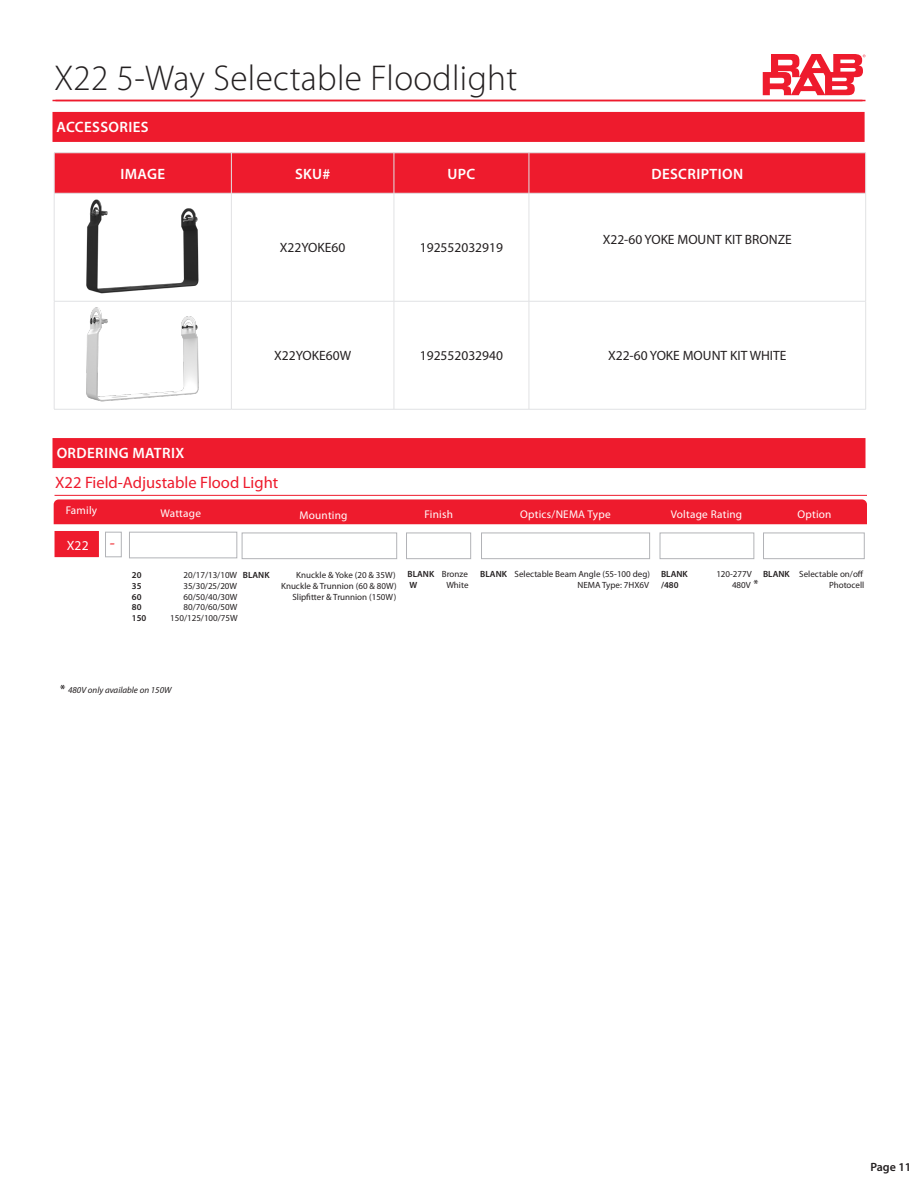
<style>
.page{position:relative;width:918px;height:1188px;background:#fff}
.page>*{position:absolute;margin:0;border:0;box-sizing:border-box;transform-origin:0 0}
.t1{font:300 36px "Myriad Pro";letter-spacing:.01em;color:#231f20}
.t2{font:18px "Minion Pro";color:#ee1d23}
.Text_Head_C{font:16.5px "Myriad Pro";color:#ee1b2d}
.t3{font:600 15px "Myriad Pro";letter-spacing:.025em;color:#fff}
.t4{font:13.5px "Myriad Pro";color:#231f20}
.t5{font:13.5px "Myriad Pro";color:#fff}
.t6{font:600 12px "Myriad Pro";color:#231f20}
.t7{font:12px "Myriad Pro";color:#231f20}
.t8{font:11.25px "Myriad Pro";letter-spacing:.02em;color:#fff}
.t9{font:9px/10.8px "Myriad Pro";color:#231f20;text-align:right}
.t10{font:600 9px "Myriad Pro";color:#231f20}
.t11{font:italic 9px "Myriad Pro";color:#231f20}
.s1{font-weight:600}
.s2{font-weight:600;font-style:normal;font-size:12px}
</style>
<div class="page">
<hr style="left:52px;top:100px;width:810px;height:1px;background:#ee1b2d">
<svg style="left:763px;top:54px;width:102px;height:41px"></svg>
<hr style="left:56px;top:100px;width:810px;height:1px;background:#ee1b2d">
<div style="left:52px;top:438px;width:814px;height:30px;background:#ee1b2d"></div>
<div style="left:55px;top:531px;width:44px;height:26px;background:#ee1b2d"></div>
<div style="left:54px;top:499px;width:813px;height:25px;background:#ee1b2d"></div>
<div style="left:105px;top:532px;width:17px;height:25px;border:1px solid #b2b3b7"></div>
<div style="left:242px;top:533px;width:155px;height:26px;background:#fff;border:1px solid #b2b3b7"></div>
<div style="left:406px;top:533px;width:65px;height:26px;border:1px solid #b2b3b7"></div>
<div style="left:129px;top:532px;width:108px;height:26px;background:#fff;border:1px solid #b2b3b7"></div>
<div style="left:481px;top:533px;width:169px;height:26px;border:1px solid #b2b3b7"></div>
<div style="left:660px;top:533px;width:94px;height:26px;border:1px solid #b2b3b7"></div>
<div style="left:763px;top:533px;width:102px;height:26px;border:1px solid #b2b3b7"></div>
<hr style="left:55px;top:495px;width:812px;height:1px;background:#ee1b2d">
<div style="left:52px;top:112px;width:813px;height:30px;background:#ee1b2d"></div>
<div style="left:55px;top:154px;width:810px;height:39px;background:#ee1b2d"></div>
<hr style="left:54px;top:153px;width:177px;height:1px;background:#e1e2e4">
<hr style="left:54px;top:153px;width:1px;height:40px;background:#e1e2e4">
<hr style="left:231px;top:153px;width:163px;height:1px;background:#e1e2e4">
<hr style="left:231px;top:153px;width:1px;height:40px;background:#e1e2e4">
<hr style="left:394px;top:153px;width:135px;height:1px;background:#e1e2e4">
<hr style="left:394px;top:153px;width:1px;height:40px;background:#e1e2e4">
<hr style="left:529px;top:153px;width:337px;height:1px;background:#e1e2e4">
<hr style="left:529px;top:153px;width:1px;height:40px;background:#e1e2e4">
<hr style="left:865px;top:153px;width:1px;height:40px;background:#e1e2e4">
<hr style="left:54px;top:193px;width:177px;height:1px;background:#e1e2e4">
<hr style="left:54px;top:193px;width:1px;height:108px;background:#e1e2e4">
<hr style="left:231px;top:193px;width:163px;height:1px;background:#e1e2e4">
<hr style="left:231px;top:193px;width:1px;height:108px;background:#e1e2e4">
<hr style="left:394px;top:193px;width:135px;height:1px;background:#e1e2e4">
<hr style="left:394px;top:193px;width:1px;height:108px;background:#e1e2e4">
<hr style="left:529px;top:193px;width:337px;height:1px;background:#e1e2e4">
<hr style="left:529px;top:193px;width:1px;height:108px;background:#e1e2e4">
<hr style="left:865px;top:193px;width:1px;height:108px;background:#e1e2e4">
<hr style="left:54px;top:301px;width:177px;height:1px;background:#e1e2e4">
<hr style="left:54px;top:301px;width:1px;height:108px;background:#e1e2e4">
<hr style="left:231px;top:301px;width:163px;height:1px;background:#e1e2e4">
<hr style="left:231px;top:301px;width:1px;height:108px;background:#e1e2e4">
<hr style="left:394px;top:301px;width:135px;height:1px;background:#e1e2e4">
<hr style="left:394px;top:301px;width:1px;height:108px;background:#e1e2e4">
<hr style="left:529px;top:301px;width:337px;height:1px;background:#e1e2e4">
<hr style="left:529px;top:301px;width:1px;height:108px;background:#e1e2e4">
<hr style="left:865px;top:301px;width:1px;height:108px;background:#e1e2e4">
<hr style="left:54px;top:409px;width:177px;height:1px;background:#e1e2e4">
<hr style="left:231px;top:409px;width:163px;height:1px;background:#e1e2e4">
<hr style="left:394px;top:409px;width:135px;height:1px;background:#e1e2e4">
<hr style="left:529px;top:409px;width:337px;height:1px;background:#e1e2e4">
<img style="left:86px;top:199px;width:113px;height:203px">
<h1 class="t1" style="left:54px;top:56px;width:465px">X22 5-Way Selectable Floodlight</h1>
<p class="t3" style="left:57px;top:118px;width:94px">ACCESSORIES</p>
<p class="t3" style="left:120px;top:164px;width:46px">IMAGE</p>
<p class="t3" style="left:295px;top:164px;width:37px">SKU#</p>
<p class="t3" style="left:447px;top:164px;width:29px">UPC</p>
<p class="t3" style="left:651px;top:164px;width:93px">DESCRIPTION</p>
<p class="t4" style="left:280px;top:239px;width:67px">X22YOKE60</p>
<p class="t4" style="left:420px;top:239px;width:85px">192552032919</p>
<p class="t4" style="left:603px;top:231px;width:191px">X22-60 YOKE MOUNT KIT BRONZE</p>
<p class="t3" style="left:57px;top:444px;width:129px">ORDERING MATRIX</p>
<p class="t4" style="left:274px;top:347px;width:78px">X22YOKE60W</p>
<p class="t4" style="left:420px;top:347px;width:85px">192552032940</p>
<p class="t4" style="left:608px;top:347px;width:180px">X22-60 YOKE MOUNT KIT WHITE</p>
<p class="Text_Head_C" style="left:55px;top:472px;width:225px">X22 Field-Adjustable Flood Light</p>
<p class="t8" style="left:66px;top:504px;width:33px">Family</p>
<p class="t8" style="left:160px;top:506px;width:42px">Wattage</p>
<p class="t8" style="left:299px;top:508px;width:50px">Mounting</p>
<p class="t8" style="left:424px;top:507px;width:30px">Finish</p>
<p class="t2" style="left:109px;top:531px;width:8px">-</p>
<p class="t10" style="left:243px;top:569px;width:28px">BLANK</p>
<p class="t9" style="left:296px;top:569px;width:101px">Knuckle &amp; Yoke (20 &amp; 35W)</p>
<p class="t9" style="left:281px;top:580px;width:117px">Knuckle &amp; Trunnion (60 &amp; 80W)</p>
<p class="t9" style="left:293px;top:591px;width:105px">Slipfitter &amp; Trunnion (150W)</p>
<p class="t5" style="left:67px;top:537px;width:24px">X22</p>
<p class="t9" style="left:408px;top:569px;width:62px"><span class="s1">BLANK</span> Bronze</p>
<p class="t10" style="left:409px;top:580px;width:9px">W</p>
<p class="t9" style="left:446px;top:580px;width:24px">White</p>
<p class="t10" style="left:132px;top:569px;width:11px">20</p>
<p class="t9" style="left:183px;top:569px;width:55px">20/17/13/10W</p>
<p class="t10" style="left:132px;top:580px;width:11px">35</p>
<p class="t9" style="left:183px;top:580px;width:55px">35/30/25/20W</p>
<p class="t10" style="left:132px;top:591px;width:11px">60</p>
<p class="t9" style="left:183px;top:591px;width:55px">60/50/40/30W</p>
<p class="t10" style="left:132px;top:602px;width:11px">80</p>
<p class="t9" style="left:184px;top:602px;width:55px">80/70/60/50W</p>
<p class="t10" style="left:132px;top:612px;width:16px">150</p>
<p class="t9" style="left:170px;top:613px;width:69px">150/125/100/75W</p>
<p class="t8" style="left:520px;top:507px;width:92px">Optics/NEMA Type</p>
<p class="t8" style="left:671px;top:507px;width:73px">Voltage Rating</p>
<p class="t8" style="left:797px;top:507px;width:36px">Option</p>
<p class="t9" style="left:480px;top:569px;width:171px"><span class="s1">BLANK</span> Selectable Beam Angle (55-100 deg)</p>
<p class="t9" style="left:578px;top:580px;width:73px">NEMA Type: 7HX6V</p>
<p class="t9" style="left:763px;top:569px;width:103px"><span class="s1">BLANK</span> Selectable on/off<br>Photocell</p>
<p class="t10" style="left:661px;top:569px;width:28px">BLANK</p>
<p class="t9" style="left:716px;top:569px;width:37px">120-277V</p>
<p class="t10" style="left:661px;top:580px;width:19px">/480</p>
<p class="t9" style="left:732px;top:580px;width:20px">480V</p>
<p class="t7" style="left:754px;top:577px;width:6px">*</p>
<p class="t11" style="left:60px;top:685px;width:113px"><span class="s2">*</span> 480V only available on 150W</p>
<p class="t6" style="left:870px;top:1159px;width:42px">Page 11</p>
</div>
